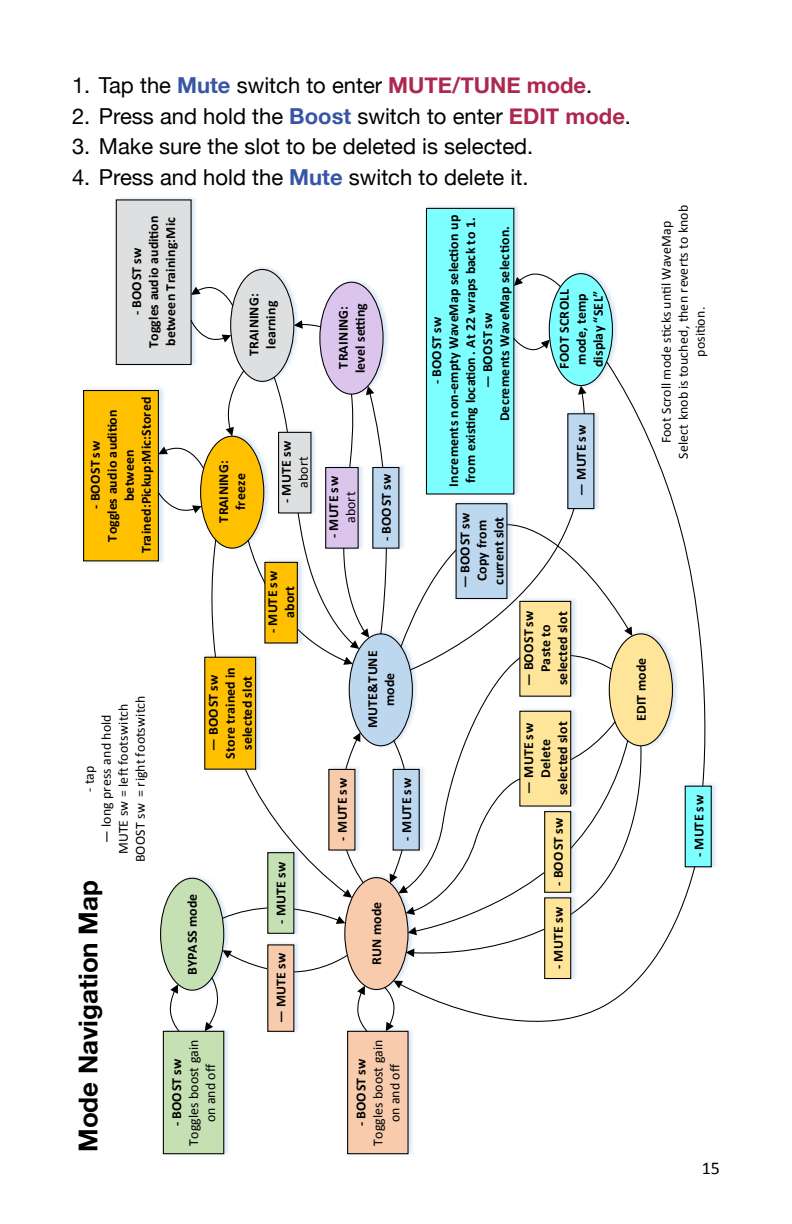
<style>
.page{position:relative;width:792px;height:1224px;background:#fff}
.page>*{position:absolute;margin:0;border:0;box-sizing:border-box;transform-origin:0 0}
.t1{font:700 26px "Helvetica Neue";color:#000}
.t2{font:22px "Helvetica Neue";color:#000}
.t3{font:18px "Calibri";color:#000}
.t4{font:700 13.8px/17px "Calibri";letter-spacing:.015em;color:#000;text-align:center}
.t5{font:13.8px/17px "Calibri";letter-spacing:.01em;color:#000;text-align:center}
.t6{font:700 13.8px/17px "Calibri";letter-spacing:.035em;color:#000;text-align:center}
.s1{font-weight:700;color:#3756a6}
.s2{font-weight:700;color:#ad2850}
</style>
<div class="page">
<img style="left:344px;top:943px;width:55px;height:48px">
<div style="left:345px;top:878px;width:63px;height:112px;background:#f7cbac;border-radius:50%"></div>
<img style="left:160px;top:876px;width:68px;height:115px">
<div style="left:161px;top:878px;width:63px;height:112px;background:#c5e0b3;border-radius:50%"></div>
<img style="left:200px;top:439px;width:21px;height:100px">
<div style="left:201px;top:436px;width:63px;height:112px;background:#ffc000;border-radius:50%"></div>
<svg style="left:209px;top:539px;width:12px;height:356px"></svg>
<img style="left:204px;top:650px;width:17px;height:126px">
<div style="left:205px;top:657px;width:51px;height:112px;background:#ffc000"></div>
<img style="left:270px;top:943px;width:28px;height:90px">
<div style="left:268px;top:945px;width:26px;height:86px;background:#f7cbac"></div>
<div style="left:267px;top:944px;width:27px;height:88px;border:1px solid #000"></div>
<img style="left:230px;top:267px;width:68px;height:102px">
<div style="left:231px;top:269px;width:63px;height:112px;background:#dedfe0;border-radius:50%"></div>
<svg style="left:205px;top:950px;width:144px;height:81px"></svg>
<svg style="left:169px;top:984px;width:12px;height:40px"></svg>
<div style="left:84px;top:391px;width:74px;height:170px;background:#ffc000"></div>
<div style="left:83px;top:390px;width:76px;height:171px;border:1px solid #000"></div>
<svg style="left:158px;top:446px;width:47px;height:24px"></svg>
<svg style="left:157px;top:491px;width:45px;height:22px"></svg>
<img style="left:162px;top:1024px;width:72px;height:131px">
<div style="left:163px;top:1031px;width:61px;height:123px;background:#c5e0b3"></div>
<div style="left:163px;top:1031px;width:61px;height:123px;border:1px solid #000"></div>
<img style="left:343px;top:1024px;width:70px;height:131px">
<div style="left:348px;top:1031px;width:60px;height:123px;background:#f7cbac"></div>
<div style="left:347px;top:1031px;width:62px;height:123px;border:1px solid #000"></div>
<svg style="left:356px;top:986px;width:13px;height:47px"></svg>
<img style="left:115px;top:197px;width:81px;height:169px">
<div style="left:116px;top:200px;width:75px;height:164px;background:#dedfe0"></div>
<div style="left:116px;top:199px;width:76px;height:166px;border:1px solid #000"></div>
<svg style="left:191px;top:287px;width:43px;height:20px"></svg>
<svg style="left:190px;top:319px;width:41px;height:23px"></svg>
<img style="left:320px;top:280px;width:68px;height:89px">
<div style="left:320px;top:282px;width:63px;height:112px;background:#dcc5ed;border-radius:50%"></div>
<svg style="left:294px;top:320px;width:28px;height:9px"></svg>
<svg style="left:221px;top:369px;width:411px;height:566px"></svg>
<img style="left:423px;top:206px;width:101px;height:294px">
<div style="left:426px;top:208px;width:88px;height:286px;background:#7effff"></div>
<div style="left:426px;top:208px;width:88px;height:287px;border:1px solid #000"></div>
<img style="left:545px;top:271px;width:72px;height:121px">
<div style="left:549px;top:274px;width:63px;height:112px;background:#7effff;border-radius:50%"></div>
<div style="left:549px;top:273px;width:64px;height:113px;border:1px solid #000;border-radius:50%"></div>
<img style="left:564px;top:406px;width:39px;height:109px">
<div style="left:568px;top:414px;width:26px;height:95px;background:#bdd7ee"></div>
<svg style="left:514px;top:273px;width:48px;height:15px"></svg>
<svg style="left:512px;top:337px;width:38px;height:14px"></svg>
<svg style="left:605px;top:360px;width:101px;height:427px"></svg>
<img style="left:681px;top:779px;width:35px;height:90px">
<div style="left:685px;top:786px;width:26px;height:81px;background:#7effff"></div>
<div style="left:685px;top:786px;width:27px;height:81px;border:1px solid #000"></div>
<svg style="left:399px;top:865px;width:297px;height:157px"></svg>
<svg style="left:383px;top:981px;width:20px;height:50px"></svg>
<img style="left:606px;top:627px;width:76px;height:125px">
<div style="left:609px;top:634px;width:63px;height:112px;background:#fee599;border-radius:50%"></div>
<div style="left:609px;top:633px;width:64px;height:113px;border:1px solid #000;border-radius:50%"></div>
<h2 class="t2" style="left:72px;top:69px;width:522px">1. Tap the <span class="s1">Mute</span> switch to enter <span class="s2">MUTE/TUNE mode</span>.</h2>
<h2 class="t2" style="left:72px;top:100px;width:561px">2. Press and hold the <span class="s1">Boost</span> switch to enter <span class="s2">EDIT mode</span>.</h2>
<h2 class="t2" style="left:72px;top:131px;width:463px">3. Make sure the slot to be deleted is selected.</h2>
<h2 class="t2" style="left:72px;top:161px;width:458px">4. Press and hold the <span class="s1">Mute</span> switch to delete it.</h2>
<p class="t4" style="left:128px;top:348px;width:134px;rotate:-90deg">- BOOST sw<br>Toggles audio audition between Training:Mic</p>
<p class="t4" style="left:87px;top:553px;width:158px;rotate:-90deg">- BOOST sw<br>Toggles audio audition between<br>Trained:Pickup:Mic:Stored</p>
<p class="t4" style="left:245px;top:356px;width:64px;rotate:-90deg">TRAINING: learning</p>
<p class="t4" style="left:215px;top:523px;width:64px;rotate:-90deg">TRAINING: freeze</p>
<p class="t4" style="left:278px;top:503px;width:64px;rotate:-90deg">- MUTE sw</p>
<p class="t5" style="left:295px;top:488px;width:33px;rotate:-90deg">abort</p>
<p class="t6" style="left:264px;top:633px;width:64px;rotate:-90deg">- MUTE sw abort</p>
<p class="t5" style="left:98px;top:862px;width:168px;rotate:-90deg">— long press and hold<br>MUTE sw = left footswitch<br>BOOST sw = right footswitch</p>
<p class="t5" style="left:81px;top:792px;width:28px;rotate:-90deg">- tap</p>
<h1 class="t1" style="left:68px;top:1152px;width:273px;rotate:-90deg">Mode Navigation Map</h1>
<p class="t4" style="left:205px;top:759px;width:93px;rotate:-90deg">— BOOST sw<br>Store trained in selected slot</p>
<p class="t4" style="left:184px;top:975px;width:83px;rotate:-90deg">BYPASS mode</p>
<p class="t5" style="left:185px;top:1146px;width:107px;rotate:-90deg">Toggles boost gain on and off</p>
<p class="t4" style="left:168px;top:1126px;width:69px;rotate:-90deg">- BOOST sw</p>
<p class="t4" style="left:272px;top:924px;width:64px;rotate:-90deg">- MUTE sw</p>
<p class="t4" style="left:272px;top:1023px;width:73px;rotate:-90deg">— MUTE sw</p>
<p class="t4" style="left:335px;top:373px;width:71px;rotate:-90deg">TRAINING: level setting</p>
<p class="t4" style="left:325px;top:538px;width:64px;rotate:-90deg">- MUTE sw</p>
<p class="t5" style="left:342px;top:523px;width:33px;rotate:-90deg">abort</p>
<p class="t4" style="left:378px;top:541px;width:69px;rotate:-90deg">- BOOST sw</p>
<p class="t4" style="left:364px;top:728px;width:79px;rotate:-90deg">MUTE&amp;TUNE mode</p>
<p class="t4" style="left:334px;top:841px;width:64px;rotate:-90deg">- MUTE sw</p>
<p class="t4" style="left:398px;top:841px;width:64px;rotate:-90deg">- MUTE sw</p>
<p class="t4" style="left:368px;top:965px;width:65px;rotate:-90deg">RUN mode</p>
<p class="t4" style="left:428px;top:487px;width:274px;rotate:-90deg">- BOOST sw<br>Increments non-empty WaveMap selection up from existing location . At 22 wraps back to 1.</p>
<p class="t6" style="left:479px;top:421px;width:196px;text-align:left;text-indent:33px;rotate:-90deg">— BOOST sw<br>Decrements WaveMap selection.</p>
<p class="t4" style="left:456px;top:588px;width:77px;text-align:left;rotate:-90deg">— BOOST sw<br>Copy from current slot</p>
<p class="t4" style="left:556px;top:369px;width:80px;text-align:left;rotate:-90deg">FOOT SCROLL mode, temp display “SEL”</p>
<p class="t4" style="left:573px;top:496px;width:72px;rotate:-90deg">— MUTE sw</p>
<p class="t4" style="left:520px;top:686px;width:78px;rotate:-90deg">— BOOST sw<br>Paste to selected slot</p>
<p class="t4" style="left:520px;top:795px;width:75px;rotate:-90deg">— MUTE sw<br>Delete selected slot</p>
<p class="t4" style="left:550px;top:886px;width:69px;rotate:-90deg">- BOOST sw</p>
<p class="t4" style="left:550px;top:969px;width:64px;rotate:-90deg">- MUTE sw</p>
<p class="t5" style="left:370px;top:1146px;width:107px;rotate:-90deg">Toggles boost gain on and off</p>
<p class="t4" style="left:353px;top:1126px;width:69px;rotate:-90deg">- BOOST sw</p>
<p class="t4" style="left:633px;top:721px;width:65px;rotate:-90deg">EDIT mode</p>
<p class="t5" style="left:658px;top:459px;width:255px;rotate:-90deg">Foot Scroll mode sticks until WaveMap<br>Select knob is touched, then reverts to knob position.</p>
<p class="t4" style="left:690px;top:857px;width:64px;rotate:-90deg">- MUTE sw</p>
<h3 class="t3" style="left:702px;top:1156px;width:20px">15</h3>
</div>
